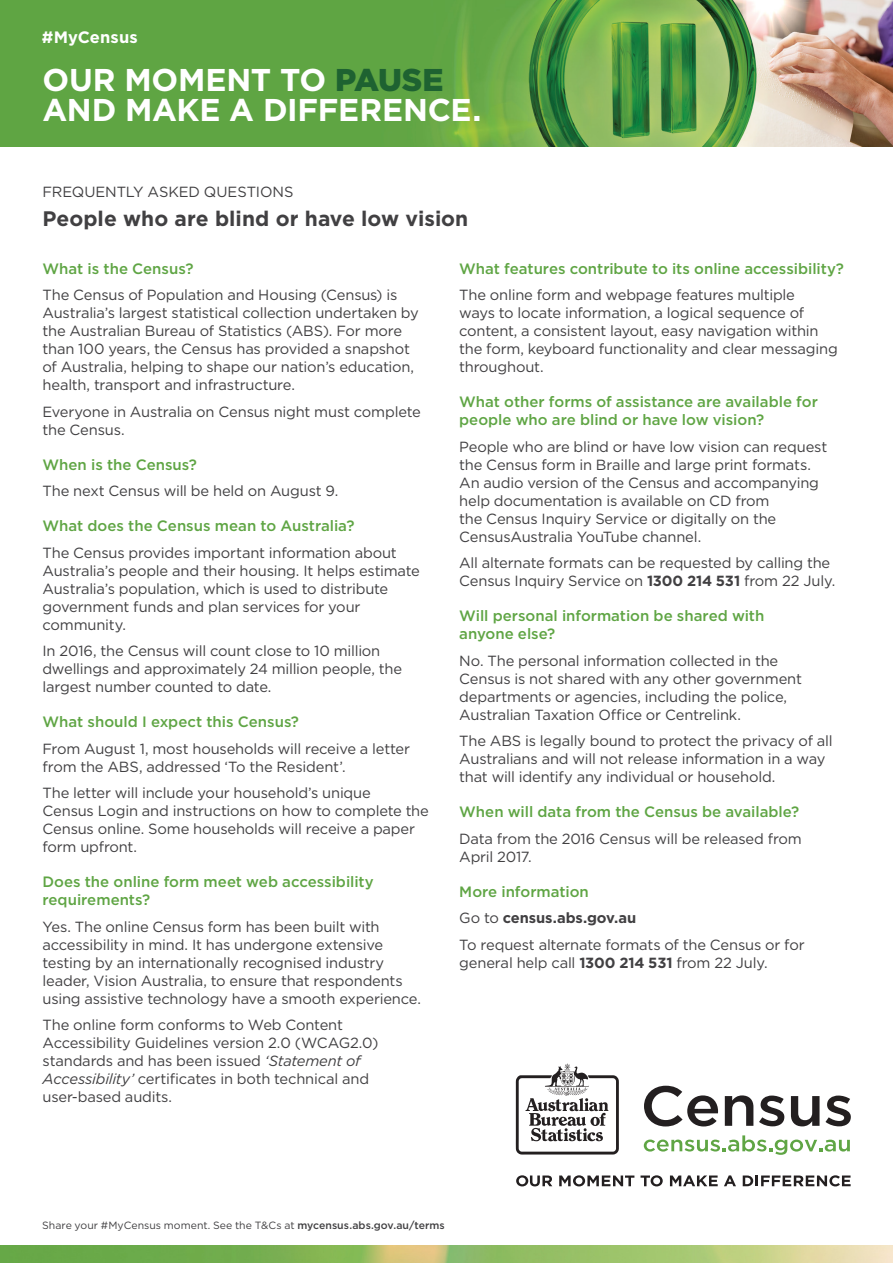
<style>
.page{position:relative;width:893px;height:1263px;background:#fff}
.page>*{position:absolute;margin:0;border:0;box-sizing:border-box;transform-origin:0 0}
.Heading_1{font:700 31.5px/30px "Gotham";letter-spacing:-.01em;color:#fff}
.t1{font:700 21px "Gotham";color:#414042}
.MyCensus{font:700 16.5px "Gotham";letter-spacing:.005em;color:#fff}
.Heading_2{font:500 15px/18px "Gotham";color:#5fa544}
.Body{font:14.7px/18px "Gotham";letter-spacing:-.015em;color:#414042}
.Subhead{font:14.7px "Gotham";letter-spacing:-.005em;color:#414042}
.Body-2{font:700 14.7px "Gotham";letter-spacing:-.005em;color:#414042}
.Note{font:10.5px "Gotham";letter-spacing:.005em;color:#414042}
.s1{font-weight:900;color:#1e6231}
.s2{font-style:italic}
.s3{font-weight:700}
.s4{font-weight:400}
.s5{font-weight:500}
</style>
<div class="page">
<svg style="left:516px;top:1063px;width:103px;height:91px"></svg>
<svg style="left:644px;top:1135px;width:206px;height:20px"></svg>
<svg style="left:516px;top:1175px;width:36px;height:11px"></svg>
<svg style="left:559px;top:1175px;width:75px;height:11px"></svg>
<svg style="left:640px;top:1175px;width:23px;height:11px"></svg>
<svg style="left:670px;top:1175px;width:48px;height:11px"></svg>
<svg style="left:724px;top:1175px;width:12px;height:11px"></svg>
<svg style="left:743px;top:1175px;width:108px;height:11px"></svg>
<svg style="left:644px;top:1086px;width:74px;height:40px"></svg>
<svg style="left:725px;top:1095px;width:28px;height:31px"></svg>
<svg style="left:759px;top:1095px;width:25px;height:31px"></svg>
<svg style="left:791px;top:1096px;width:28px;height:30px"></svg>
<svg style="left:825px;top:1095px;width:26px;height:31px"></svg>
<img style="left:0;top:0;width:893px;height:147px">
<img style="left:0;top:1246px;width:893px;height:17px">
<p class="MyCensus" style="left:42px;top:26px;width:98px">#MyCensus</p>
<h1 class="Heading_1" style="left:43px;top:65px;width:440px">OUR MOMENT TO <span class="s1">PAUSE<br></span>AND MAKE A DIFFERENCE.</h1>
<h2 class="Subhead" style="left:43px;top:182px;width:252px">FREQUENTLY ASKED QUESTIONS</h2>
<h2 class="t1" style="left:43px;top:205px;width:427px">People who are blind or have low vision</h2>
<h2 class="Heading_2" style="left:43px;top:259px;width:153px">What is the Census?</h2>
<p class="Body" style="left:43px;top:285px;width:378px">The Census of Population and Housing (Census) is Australia’s largest statistical collection undertaken by the Australian Bureau of Statistics (ABS). For more than 100 years, the Census has provided a snapshot of Australia, helping to shape our nation’s education, health, transport and infrastructure.</p>
<p class="Body" style="left:43px;top:402px;width:380px">Everyone in Australia on Census night must complete the Census.</p>
<h2 class="Heading_2" style="left:43px;top:455px;width:156px">When is the Census?</h2>
<p class="Body" style="left:43px;top:482px;width:297px">The next Census will be held on August 9.</p>
<h2 class="Heading_2" style="left:43px;top:517px;width:313px">What does the Census mean to Australia?</h2>
<p class="Body" style="left:43px;top:543px;width:379px">The Census provides important information about Australia’s people and their housing. It helps estimate Australia’s population, which is used to distribute government funds and plan services for your community.</p>
<p class="Body" style="left:43px;top:642px;width:361px">In 2016, the Census will count close to 10 million dwellings and approximately 24 million people, the largest number counted to date.</p>
<h2 class="Heading_2" style="left:43px;top:713px;width:258px">What should I expect this Census?</h2>
<p class="Body" style="left:43px;top:739px;width:369px">From August 1, most households will receive a letter from the ABS, addressed ‘To the Resident’.</p>
<p class="Body" style="left:43px;top:784px;width:388px">The letter will include your household’s unique<br>Census Login and instructions on how to complete the Census online. Some households will receive a paper form upfront.</p>
<h2 class="Heading_2" style="left:43px;top:873px;width:333px">Does the online form meet web accessibility requirements?</h2>
<p class="Body" style="left:43px;top:917px;width:380px">Yes. The online Census form has been built with accessibility in mind. It has undergone extensive testing by an internationally recognised industry leader, Vision Australia, to ensure that respondents using assistive technology have a smooth experience.</p>
<p class="Body" style="left:43px;top:1016px;width:337px">The online form conforms to Web Content Accessibility Guidelines version 2.0 (WCAG2.0) standards and has been issued <span class="s2">‘Statement of Accessibility’</span> certificates in both technical and user-based audits.</p>
<h2 class="Heading_2" style="left:459px;top:259px;width:386px">What features contribute to its online accessibility?</h2>
<p class="Body" style="left:459px;top:285px;width:380px">The online form and webpage features multiple<br>ways to locate information, a logical sequence of content, a consistent layout, easy navigation within the form, keyboard functionality and clear messaging throughout.</p>
<h2 class="Heading_2" style="left:459px;top:393px;width:360px">What other forms of assistance are available for people who are blind or have low vision?</h2>
<p class="Body" style="left:459px;top:437px;width:370px">People who are blind or have low vision can request the Census form in Braille and large print formats.<br>An audio version of the Census and accompanying help documentation is available on CD from<br>the Census Inquiry Service or digitally on the CensusAustralia YouTube channel.</p>
<p class="Body" style="left:459px;top:554px;width:378px">All alternate formats can be requested by calling the<br>Census Inquiry Service on <span class="s3">1300 214 531</span> from 22 July.</p>
<h2 class="Heading_2" style="left:459px;top:607px;width:307px">Will personal information be shared with anyone else?</h2>
<p class="Body" style="left:459px;top:651px;width:344px">No. The personal information collected in the Census is not shared with any other government departments or agencies, including the police, Australian Taxation Office or Centrelink.</p>
<p class="Body" style="left:459px;top:732px;width:375px">The ABS is legally bound to protect the privacy of all<br>Australians and will not release information in a way that will identify any individual or household.</p>
<h2 class="Heading_2" style="left:459px;top:803px;width:342px">When will data from the Census be available?</h2>
<p class="Body" style="left:459px;top:829px;width:344px">Data from the 2016 Census will be released from<br>April 2017.</p>
<h2 class="Heading_2" style="left:459px;top:882px;width:131px">More information</h2>
<p class="Body-2" style="left:459px;top:908px;width:179px"><span class="s4">Go to</span> census.abs.gov.au</p>
<p class="Body" style="left:459px;top:935px;width:347px">To request alternate formats of the Census or for general help call <span class="s3">1300 214 531</span> from 22 July.</p>
<p class="Note" style="left:42px;top:1218px;width:404px">Share your #MyCensus moment. See the T&amp;Cs at <span class="s5">mycensus.abs.gov.au/terms</span></p>
</div>
